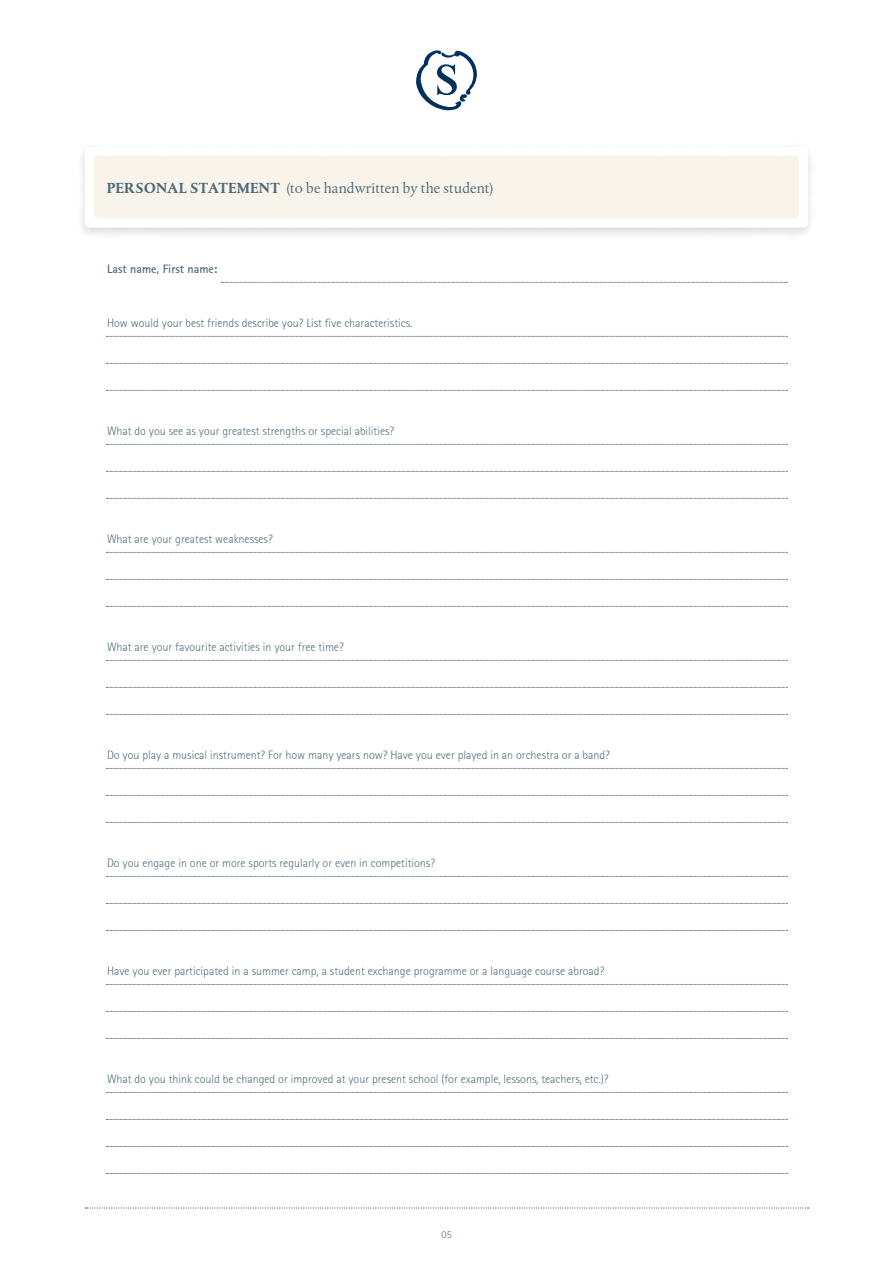
<style>
.page{position:relative;width:893px;height:1263px;background:#fff}
.page>*{position:absolute;margin:0;border:0;box-sizing:border-box;transform-origin:0 0}
.t1{font:15px "DTL Albertina ST";color:#4e6a78}
.t2{font:300 12px "Rotis Sans Serif";color:#4e6a78}
.t3{font:700 12px "Rotis Sans Serif";color:#4e6a78}
.t4{font:300 10.5px "Rotis Sans Serif";color:#4e6a78}
.s1{font-weight:700}
</style>
<div class="page">
<svg style="left:221px;top:282px;width:566px;height:1px"></svg>
<svg style="left:106px;top:336px;width:681px;height:1px"></svg>
<svg style="left:106px;top:363px;width:681px;height:1px"></svg>
<svg style="left:106px;top:390px;width:681px;height:1px"></svg>
<svg style="left:106px;top:444px;width:681px;height:1px"></svg>
<svg style="left:106px;top:471px;width:681px;height:1px"></svg>
<svg style="left:106px;top:498px;width:681px;height:1px"></svg>
<svg style="left:106px;top:552px;width:681px;height:1px"></svg>
<svg style="left:106px;top:579px;width:681px;height:1px"></svg>
<svg style="left:106px;top:606px;width:681px;height:1px"></svg>
<svg style="left:106px;top:660px;width:681px;height:1px"></svg>
<svg style="left:106px;top:687px;width:681px;height:1px"></svg>
<svg style="left:106px;top:714px;width:681px;height:1px"></svg>
<svg style="left:106px;top:768px;width:681px;height:1px"></svg>
<svg style="left:106px;top:795px;width:681px;height:1px"></svg>
<svg style="left:106px;top:822px;width:681px;height:1px"></svg>
<svg style="left:106px;top:876px;width:681px;height:1px"></svg>
<svg style="left:106px;top:903px;width:681px;height:1px"></svg>
<svg style="left:106px;top:930px;width:681px;height:1px"></svg>
<svg style="left:106px;top:984px;width:681px;height:1px"></svg>
<svg style="left:106px;top:1011px;width:681px;height:1px"></svg>
<svg style="left:106px;top:1038px;width:681px;height:1px"></svg>
<svg style="left:106px;top:1092px;width:681px;height:1px"></svg>
<svg style="left:106px;top:1119px;width:681px;height:1px"></svg>
<svg style="left:106px;top:1173px;width:681px;height:1px"></svg>
<svg style="left:106px;top:1146px;width:681px;height:1px"></svg>
<svg style="left:85px;top:1207px;width:723px;height:1px"></svg>
<svg style="left:416px;top:50px;width:61px;height:60px"></svg>
<div style="left:77px;top:143px;width:738px;height:96px;background:#000;opacity:.15"></div>
<svg style="left:85px;top:147px;width:723px;height:81px"></svg>
<div style="left:93px;top:155px;width:707px;height:64px;background:#f8f4ec"></div>
<p class="t1" style="left:107px;top:179px;width:388px"><span class="s1">PERSONAL STATEMENT</span> (to be handwritten by the student)</p>
<p class="t3" style="left:107px;top:261px;width:112px">Last name, First name:</p>
<p class="t2" style="left:107px;top:316px;width:307px">How would your best friends describe you? List five characteristics.</p>
<p class="t2" style="left:107px;top:424px;width:289px">What do you see as your greatest strengths or special abilities?</p>
<p class="t2" style="left:107px;top:532px;width:167px">What are your greatest weaknesses?</p>
<p class="t2" style="left:107px;top:640px;width:238px">What are your favourite activities in your free time?</p>
<p class="t2" style="left:107px;top:748px;width:504px">Do you play a musical instrument? For how many years now? Have you ever played in an orchestra or a band?</p>
<p class="t2" style="left:107px;top:856px;width:329px">Do you engage in one or more sports regularly or even in competitions?</p>
<p class="t2" style="left:107px;top:964px;width:499px">Have you ever participated in a summer camp, a student exchange programme or a language course abroad?</p>
<p class="t2" style="left:107px;top:1072px;width:503px">What do you think could be changed or improved at your present school (for example, lessons, teachers, etc.)?</p>
<p class="t4" style="left:442px;top:1228px;width:12px">05</p>
</div>
